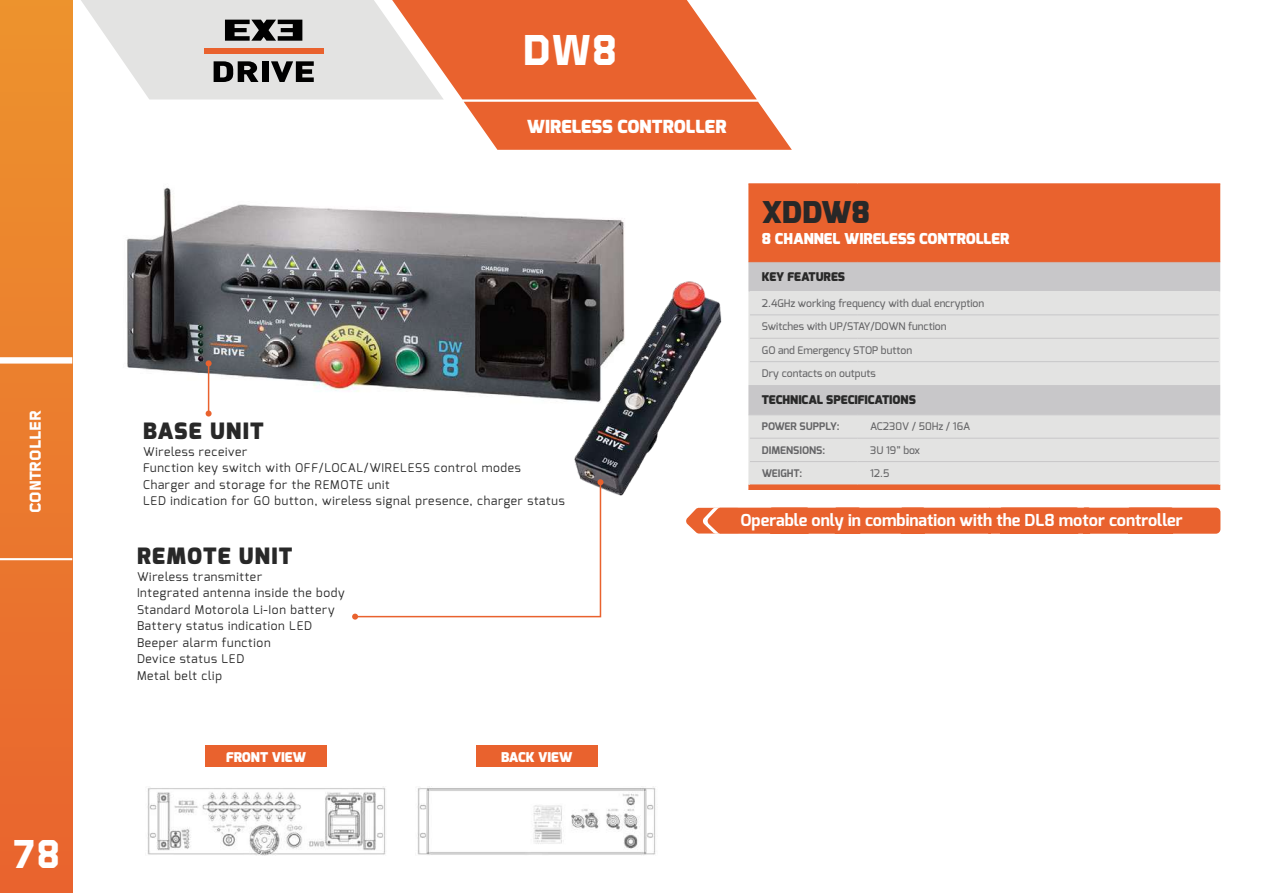
<style>
.page{position:relative;width:1263px;height:893px;background:#fff}
.page>*{position:absolute;margin:0;border:0;box-sizing:border-box;transform-origin:0 0}
.t1{font:800 45px "Foundry Gridnik W03";color:#fff}
.t2{font:800 42px "Foundry Gridnik W03";color:#fff}
.t3{font:900 30px "Exo";color:#282828}
.t4{font:900 22.5px "Exo";letter-spacing:.06em;color:#282828}
.t5{font:900 18px "Exo";color:#fff}
.t6{font:700 16.5px "Exo";color:#fff}
.t7{font:800 16.5px "Foundry Gridnik W03";color:#fff}
.t8{font:900 15px "Exo";color:#fff}
.t9{font:900 13.5px "Exo";color:#fff}
.t10{font:12px/16.5px "Exo";letter-spacing:.06em;color:#282828}
.t11{font:900 12px "Exo";color:#292929}
.t12{font:500 10.5px "Exo";color:#656567}
.t13{font:700 10.5px "Exo";color:#656567}
</style>
<div class="page">
<div style="left:0;top:0;width:72px;height:893px;background:linear-gradient(to bottom,#ed932d,#e9642f)"></div>
<div style="left:0;top:357px;width:72px;height:7px;background:#fff"></div>
<hr style="left:0;top:558px;width:72px;height:2px;background:#fff">
<img style="left:147px;top:788px;width:239px;height:67px">
<img style="left:417px;top:788px;width:239px;height:67px">
<img style="left:126px;top:187px;width:499px;height:219px">
<img style="left:572px;top:279px;width:150px;height:217px">
<svg style="left:686px;top:507px;width:534px;height:27px;background:#e96937"></svg>
<svg style="left:392px;top:0;width:400px;height:150px;fill:#e9622e"></svg>
<svg style="left:81px;top:0;width:363px;height:99px;background:#d8cec9"></svg>
<div style="left:206px;top:746px;width:121px;height:21px;background:#e9622e"></div>
<div style="left:476px;top:746px;width:121px;height:21px;background:#e9622e"></div>
<hr style="left:208px;top:363px;width:1px;height:51px;background:#e9622e">
<svg style="left:206px;top:360px;width:6px;height:6px"></svg>
<svg style="left:206px;top:411px;width:6px;height:6px"></svg>
<svg style="left:352px;top:479px;width:251px;height:141px"></svg>
<div style="left:749px;top:184px;width:470px;height:78px;background:#e9622e"></div>
<div style="left:750px;top:262px;width:469px;height:29px;background:#c8c7c9"></div>
<svg style="left:750px;top:291px;width:469px;height:194px;background:#dedddd"></svg>
<hr style="left:749px;top:485px;width:470px;height:4px;background:#e9622e">
<hr style="left:748px;top:489px;width:109px;height:1px;background:#e9622e">
<hr style="left:857px;top:489px;width:363px;height:1px;background:#e9622e">
<hr style="left:748px;top:291px;width:2px;height:24px;background:#e3e3e2">
<hr style="left:748px;top:315px;width:2px;height:23px;background:#e3e3e2">
<hr style="left:748px;top:338px;width:2px;height:24px;background:#e3e3e2">
<hr style="left:748px;top:362px;width:2px;height:23px;background:#e3e3e2">
<hr style="left:748px;top:415px;width:2px;height:23px;background:#e3e3e2">
<hr style="left:748px;top:438px;width:2px;height:24px;background:#e3e3e2">
<hr style="left:748px;top:462px;width:2px;height:23px;background:#e3e3e2">
<svg style="left:1219px;top:416px;width:1px;height:73px"></svg>
<hr style="left:748px;top:262px;width:2px;height:29px;background:#c8c7c9">
<svg style="left:1219px;top:262px;width:1px;height:123px"></svg>
<hr style="left:748px;top:385px;width:2px;height:30px;background:#c8c7c9">
<hr style="left:1219px;top:385px;width:1px;height:30px;background:#c8c7c9">
<hr style="left:750px;top:315px;width:107px;height:1px;background:#c8c7c9">
<hr style="left:857px;top:315px;width:362px;height:1px;background:#c8c7c9">
<hr style="left:748px;top:415px;width:109px;height:1px;background:#c8c7c9">
<hr style="left:857px;top:415px;width:363px;height:1px;background:#c8c7c9">
<hr style="left:750px;top:438px;width:107px;height:1px;background:#c8c7c9">
<hr style="left:857px;top:438px;width:362px;height:1px;background:#c8c7c9">
<hr style="left:750px;top:461px;width:107px;height:1px;background:#c8c7c9">
<hr style="left:857px;top:461px;width:362px;height:1px;background:#c8c7c9">
<hr style="left:748px;top:184px;width:2px;height:78px;background:#e9622e">
<hr style="left:1219px;top:184px;width:1px;height:78px;background:#e9622e">
<hr style="left:750px;top:338px;width:107px;height:1px;background:#c8c7c9">
<hr style="left:857px;top:338px;width:362px;height:1px;background:#c8c7c9">
<hr style="left:750px;top:361px;width:107px;height:1px;background:#c8c7c9">
<hr style="left:857px;top:361px;width:362px;height:1px;background:#c8c7c9">
<h3 class="t7" style="left:26px;top:513px;width:105px;rotate:-90deg">CONTROLLER</h3>
<h2 class="t2" style="left:12px;top:829px;width:50px">78</h2>
<h1 class="t1" style="left:522px;top:22px;width:97px">DW8</h1>
<h3 class="t5" style="left:527px;top:115px;width:201px">WIRELESS CONTROLLER</h3>
<h3 class="t4" style="left:143px;top:417px;width:122px">BASE UNIT</h3>
<p class="t10" style="left:143px;top:443px;width:423px">Wireless receiver<br>Function key switch with OFF/LOCAL/WIRELESS control modes Charger and storage for the REMOTE unit<br>LED indication for GO button, wireless signal presence, charger status</p>
<h3 class="t4" style="left:137px;top:542px;width:157px">REMOTE UNIT</h3>
<p class="t10" style="left:137px;top:568px;width:209px">Wireless transmitter<br>Integrated antenna inside the body<br>Standard Motorola Li-Ion battery<br>Battery status indication LED<br>Beeper alarm function<br>Device status LED<br>Metal belt clip</p>
<h3 class="t3" style="left:762px;top:193px;width:110px">XDDW8</h3>
<p class="t8" style="left:762px;top:229px;width:249px">8 CHANNEL WIRELESS CONTROLLER</p>
<p class="t11" style="left:762px;top:269px;width:85px">KEY FEATURES</p>
<p class="t12" style="left:762px;top:296px;width:224px">2.4GHz working frequency with dual encryption</p>
<p class="t12" style="left:762px;top:320px;width:186px">Switches with UP/STAY/DOWN function</p>
<p class="t12" style="left:762px;top:343px;width:152px">GO and Emergency STOP button</p>
<p class="t12" style="left:762px;top:367px;width:115px">Dry contacts on outputs</p>
<p class="t11" style="left:762px;top:392px;width:155px">TECHNICAL SPECIFICATIONS</p>
<p class="t13" style="left:762px;top:420px;width:79px">POWER SUPPLY:</p>
<p class="t12" style="left:870px;top:420px;width:102px">AC230V / 50Hz / 16A</p>
<p class="t13" style="left:762px;top:443px;width:65px">DIMENSIONS:</p>
<p class="t12" style="left:870px;top:443px;width:52px">3U 19” box</p>
<p class="t13" style="left:762px;top:467px;width:42px">WEIGHT:</p>
<p class="t12" style="left:870px;top:467px;width:21px">12.5</p>
<h3 class="t6" style="left:740px;top:510px;width:444px">Operable only in combination with the DL8 motor controller</h3>
<p class="t9" style="left:226px;top:749px;width:81px">FRONT VIEW</p>
<p class="t9" style="left:501px;top:749px;width:73px">BACK VIEW</p>
</div>
